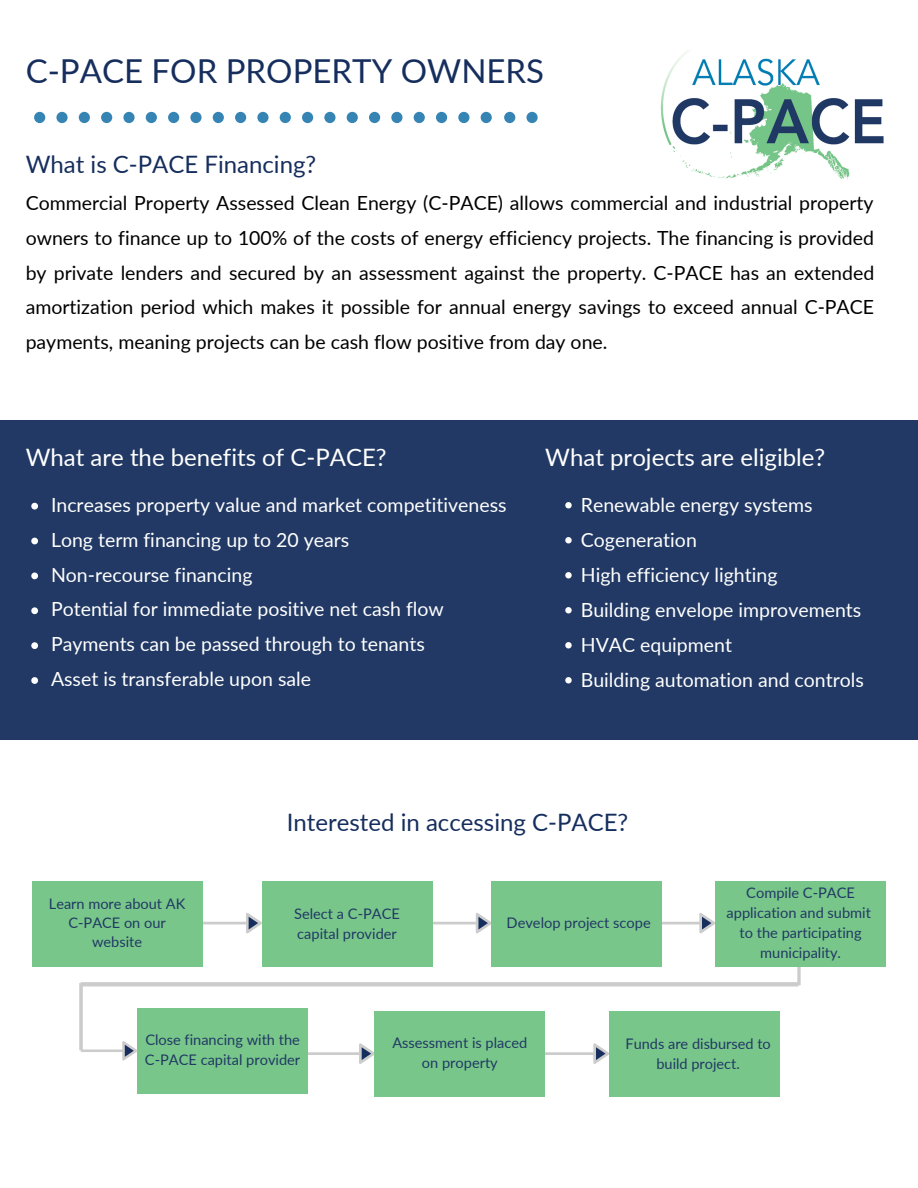
<style>
.page{position:relative;width:918px;height:1188px;background:#fff}
.page>*{position:absolute;margin:0;border:0;box-sizing:border-box;transform-origin:0 0}
.t1{font:33px "Lato";color:#162e5d}
.t2{font:24px "Lato";color:#fff}
.t3{font:24px "Lato";color:#162e5d}
.t4{font:19.5px/34.8px "Lato";color:#000;text-align:justify}
.t5{font:19.5px/35px "Lato";color:#fff}
.t6{font:14.55px/20.1px "Lato";color:#213964;text-align:center}
</style>
<div class="page">
<img style="left:660px;top:51px;width:224px;height:129px">
<svg style="left:34px;top:112px;width:458px;height:11px"></svg>
<svg style="left:504px;top:112px;width:34px;height:11px"></svg>
<div style="left:0;top:421px;width:917px;height:319px;background:#213964"></div>
<svg style="left:565px;top:502px;width:7px;height:6px"></svg>
<svg style="left:565px;top:537px;width:7px;height:6px"></svg>
<svg style="left:565px;top:572px;width:7px;height:6px"></svg>
<svg style="left:565px;top:607px;width:7px;height:6px"></svg>
<svg style="left:565px;top:642px;width:7px;height:6px"></svg>
<svg style="left:565px;top:677px;width:7px;height:6px"></svg>
<svg style="left:31px;top:503px;width:7px;height:7px"></svg>
<svg style="left:31px;top:538px;width:7px;height:6px"></svg>
<svg style="left:31px;top:573px;width:7px;height:6px"></svg>
<svg style="left:31px;top:607px;width:7px;height:7px"></svg>
<svg style="left:31px;top:642px;width:7px;height:7px"></svg>
<svg style="left:31px;top:677px;width:7px;height:7px"></svg>
<svg style="left:202px;top:913px;width:60px;height:20px"></svg>
<div style="left:32px;top:881px;width:170px;height:86px;background:#78c68a"></div>
<svg style="left:432px;top:913px;width:60px;height:20px"></svg>
<div style="left:137px;top:1008px;width:171px;height:86px;background:#78c68a"></div>
<svg style="left:79px;top:947px;width:722px;height:117px"></svg>
<div style="left:262px;top:881px;width:170px;height:86px;background:#78c68a"></div>
<div style="left:375px;top:1011px;width:170px;height:85px;background:#78c68a"></div>
<svg style="left:662px;top:913px;width:53px;height:20px"></svg>
<div style="left:715px;top:881px;width:171px;height:86px;background:#78c68a"></div>
<div style="left:492px;top:881px;width:170px;height:86px;background:#78c68a"></div>
<div style="left:609px;top:1011px;width:171px;height:85px;background:#78c68a"></div>
<h1 class="t1" style="left:26px;top:50px;width:520px">C-PACE FOR PROPERTY OWNERS</h1>
<p class="t3" style="left:26px;top:149px;width:292px">What is C-PACE Financing?</p>
<p class="t4" style="left:26px;top:185px;width:850px">Commercial Property Assessed Clean Energy (C-PACE) allows commercial and industrial property owners to finance up to 100% of the costs of energy efficiency projects. The financing is provided by private lenders and secured by an assessment against the property. C-PACE has an extended amortization period which makes it possible for annual energy savings to exceed annual C-PACE payments, meaning projects can be cash flow positive from day one.</p>
<p class="t2" style="left:26px;top:443px;width:362px">What are the benefits of C-PACE?</p>
<p class="t5" style="left:51px;top:487px;width:457px">Increases property value and market competitiveness Long term financing up to 20 years<br>Non-recourse financing<br>Potential for immediate positive net cash flow Payments can be passed through to tenants<br>Asset is transferable upon sale</p>
<p class="t2" style="left:545px;top:442px;width:281px">What projects are eligible?</p>
<p class="t5" style="left:581px;top:487px;width:285px">Renewable energy systems<br>Cogeneration<br>High efficiency lighting<br>Building envelope improvements<br>HVAC equipment<br>Building automation and controls</p>
<p class="t3" style="left:287px;top:807px;width:343px">Interested in accessing C-PACE?</p>
<p class="t6" style="left:49px;top:894px;width:138px;line-height:19.2px">Learn more about AK<br>C-PACE on our website</p>
<p class="t6" style="left:294px;top:903px;width:107px;text-align:left">Select a C-PACE capital provider</p>
<p class="t6" style="left:507px;top:913px;width:146px">Develop project scope</p>
<p class="t6" style="left:727px;top:882px;width:146px">Compile C-PACE application and submit to the participating municipality.</p>
<p class="t6" style="left:145px;top:1030px;width:157px;text-align:left">Close financing with the<br>C-PACE capital provider</p>
<p class="t6" style="left:392px;top:1032px;width:137px">Assessment is placed on property</p>
<p class="t6" style="left:626px;top:1034px;width:147px">Funds are disbursed to build project.</p>
</div>
